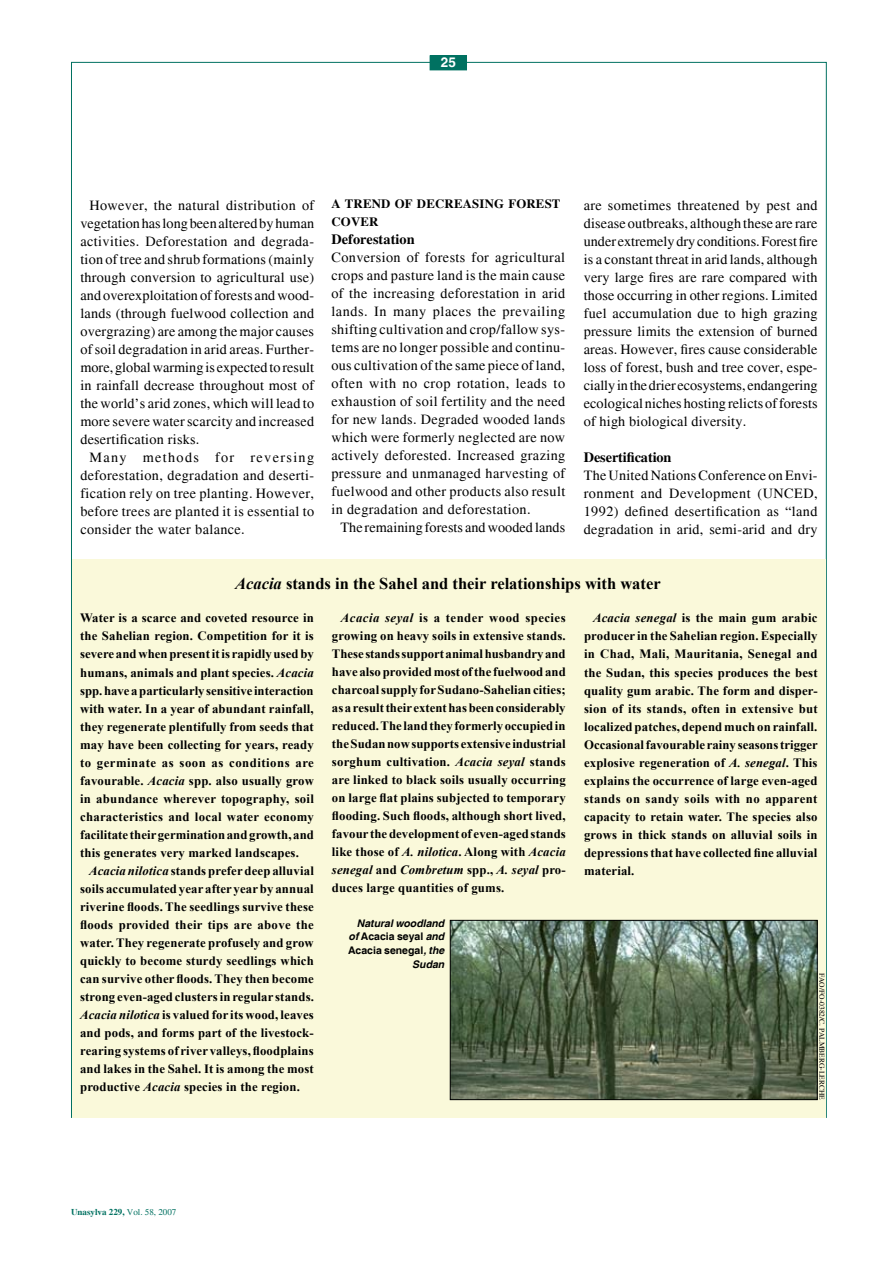
<style>
.page{position:relative;width:894px;height:1265px;background:#fff}
.page>*{position:absolute;margin:0;border:0;box-sizing:border-box;transform-origin:0 0}
.t1{font:700 16.5px "Times New Roman";color:#000}
.t2{font:14.25px/18px "Times";letter-spacing:.02em;color:#000;text-align:justify}
.t3{font:700 14.25px "Times";color:#000}
.t4{font:700 13.5px "Helvetica";color:#fff}
.t5{font:700 12.75px/18px "Times New Roman";letter-spacing:.01em;color:#000;text-align:justify}
.t6{font:700 12.75px/18px "Times";letter-spacing:.02em;color:#000}
.t7{font:italic 700 10.5px/13.5px "Helvetica";color:#000;text-align:right}
.t8{font:700 9px "Times";color:#007161}
.t9{font:7.5px "Times";color:#000}
.s1{font-style:italic}
.s2{font-style:normal}
.s3{font-weight:400}
</style>
<div class="page">
<div style="left:430px;top:56px;width:36px;height:14px;background:#007161"></div>
<div style="left:72px;top:560px;width:753px;height:558px;background:#faf9da"></div>
<img style="left:451px;top:922px;width:364px;height:176px">
<div style="left:449px;top:920px;width:368px;height:180px;border:1px solid #000"></div>
<p class="t4" style="left:441px;top:54px;width:17px">25</p>
<p class="t2" style="left:80px;top:196px;width:235px;text-indent:9px">However, the natural distribution of vegetation has long been altered by human activities. Deforestation and degrada&shy;tion of tree and shrub formations (mainly through conversion to agricultural use) and overexploitation of forests and wood&shy;lands (through fuelwood collection and overgrazing) are among the major causes of soil degradation in arid areas. Further&shy;more, global warming is expected to result in rainfall decrease throughout most of the world’s arid zones, which will lead to more severe water scarcity and increased desertification risks.</p>
<p class="t2" style="left:80px;top:448px;width:235px;text-indent:9px">Many methods for reversing deforestation, degradation and deserti&shy;fication rely on tree planting. However, before trees are planted it is essential to consider the water balance.</p>
<p class="t6" style="left:331px;top:195px;width:230px">A TREND OF DECREASING FOREST<br>COVER</p>
<p class="t3" style="left:331px;top:231px;width:85px">Deforestation</p>
<p class="t2" style="left:331px;top:249px;width:235px">Conversion of forests for agricultural crops and pasture land is the main cause of the increasing deforestation in arid lands. In many places the prevailing shifting cultivation and crop/fallow sys&shy;tems are no longer possible and continu&shy;ous cultivation of the same piece of land, often with no crop rotation, leads to exhaustion of soil fertility and the need for new lands. Degraded wooded lands which were formerly neglected are now actively deforested. Increased grazing pressure and unmanaged harvesting of fuelwood and other products also result in degradation and deforestation.</p>
<p class="t2" style="left:340px;top:519px;width:226px">The remaining forests and wooded lands</p>
<p class="t2" style="left:583px;top:196px;width:235px">are sometimes threatened by pest and disease outbreaks, although these are rare under extremely dry conditions. Forest fire is a constant threat in arid lands, although very large fires are rare compared with those occurring in other regions. Limited fuel accumulation due to high grazing pressure limits the extension of burned areas. However, fires cause considerable loss of forest, bush and tree cover, espe&shy;cially in the drier ecosystems, endangering ecological niches hosting relicts of forests of high biological diversity.</p>
<p class="t3" style="left:583px;top:448px;width:89px">Desertification</p>
<p class="t2" style="left:583px;top:466px;width:235px">The United Nations Conference on Envi&shy;ronment and Development (UNCED, 1992) defined desertification as “land degradation in arid, semi-arid and dry</p>
<p class="t1" style="left:235px;top:572px;width:427px"><span class="s1">Acacia</span> stands in the Sahel and their relationships with water</p>
<p class="t5" style="left:584px;top:609px;width:235px;text-indent:9px"><span class="s1">Acacia senegal</span> is the main gum arabic producer in the Sahelian region. Especially in Chad, Mali, Mauritania, Senegal and the Sudan, this species produces the best quality gum arabic. The form and disper&shy;sion of its stands, often in extensive but localized patches, depend much on rainfall.<br>Occasional favourable rainy seasons trigger explosive regeneration of <span class="s1">A. senegal</span>. This explains the occurrence of large even-aged stands on sandy soils with no apparent capacity to retain water. The species also grows in thick stands on alluvial soils in depressions that have collected fine alluvial material.</p>
<p class="t5" style="left:332px;top:609px;width:235px;text-indent:9px"><span class="s1">Acacia seyal</span> is a tender wood species growing on heavy soils in extensive stands.<br>These stands support animal husbandry and have also provided most of the fuelwood and charcoal supply for Sudano-Sahelian cities; as a result their extent has been considerably reduced. The land they formerly occupied in the Sudan now supports extensive industrial sorghum cultivation. <span class="s1">Acacia seyal</span> stands are linked to black soils usually occurring on large flat plains subjected to temporary flooding. Such floods, although short lived, favour the development of even-aged stands like those of <span class="s1">A. nilotica</span>. Along with <span class="s1">Acacia senegal</span> and <span class="s1">Combretum</span> spp., <span class="s1">A. seyal</span> pro&shy;duces large quantities of gums.</p>
<p class="t5" style="left:80px;top:609px;width:235px">Water is a scarce and coveted resource in the Sahelian region. Competition for it is severe and when present it is rapidly used by humans, animals and plant species. <span class="s1">Acacia </span>spp. have a particularly sensitive interaction with water. In a year of abundant rainfall, they regenerate plentifully from seeds that may have been collecting for years, ready to germinate as soon as conditions are favourable. <span class="s1">Acacia</span> spp. also usually grow in abundance wherever topography, soil characteristics and local water economy facilitate their germination and growth, and this generates very marked landscapes.</p>
<p class="t5" style="left:80px;top:861px;width:235px;text-indent:9px"><span class="s1">Acacia nilotica</span> stands prefer deep alluvial soils accumulated year after year by annual riverine floods. The seedlings survive these floods provided their tips are above the water. They regenerate profusely and grow quickly to become sturdy seedlings which can survive other floods. They then become strong even-aged clusters in regular stands.<br><span class="s1">Acacia nilotica</span> is valued for its wood, leaves and pods, and forms part of the livestock&shy;rearing systems of river valleys, floodplains and lakes in the Sahel. It is among the most productive <span class="s1">Acacia</span> species in the region.</p>
<p class="t7" style="left:348px;top:917px;width:98px">Natural woodland of <span class="s2">Acacia seyal</span> and<br><span class="s2">Acacia senegal</span>, the<br>Sudan</p>
<p class="t9" style="left:826px;top:972px;width:128px;rotate:90deg">FAO/FO-0382/C. Palmberg-Lerche</p>
<p class="t8" style="left:71px;top:1206px;width:107px">Unasylva 229, <span class="s3">Vol. 58, 2007</span></p>
</div>
